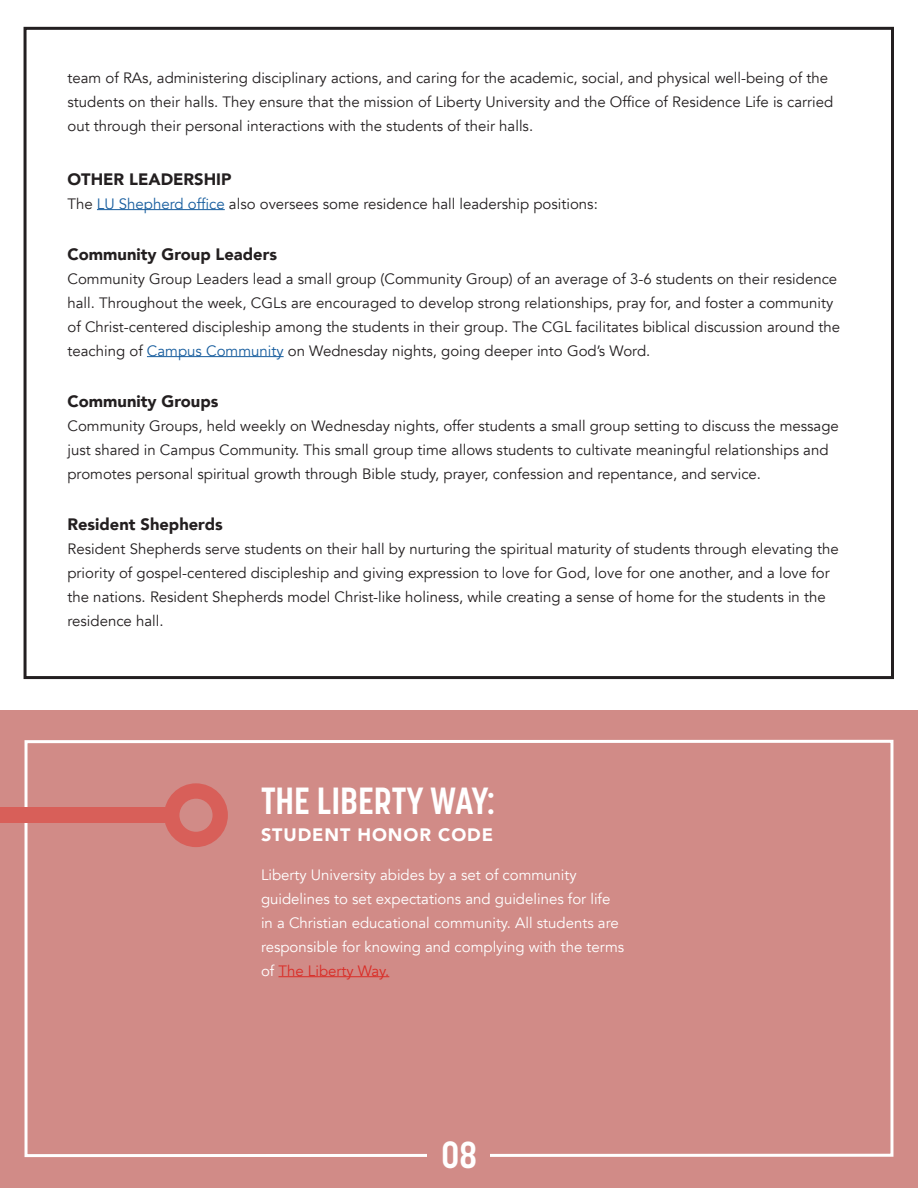
<style>
.page{position:relative;width:918px;height:1188px;background:#fff}
.page>*{position:absolute;margin:0;border:0;box-sizing:border-box;transform-origin:0 0}
.Paragraph_Style_1{font:700 37.5px "Korolev Condensed";color:#fff}
.Paragraph_Style_9{font:900 18px "Avenir";letter-spacing:.05em;color:#fff}
.Paragraph_Style_5{font:900 16.5px "Avenir";color:#231f20}
.Paragraph_Style_9-2{font:900 16.5px "Avenir";color:#231f20}
.Paragraph_Style_7{font:15px/24px "Avenir";color:#231f20}
.Paragraph_Style_7-2{font:15px/24px "Avenir";color:#fff}
.s1{color:#175d9e}
.s2{color:#da2c26}
</style>
<div class="page">
<div style="left:0;top:710px;width:918px;height:478px;background:#d18b87"></div>
<hr style="left:97px;top:209px;width:128px;height:1px;background:#175d9e">
<hr style="left:147px;top:356px;width:137px;height:1px;background:#175d9e">
<hr style="left:279px;top:976px;width:110px;height:1px;background:#da2c26">
<div style="left:24px;top:27px;width:870px;height:652px;border:3px solid #231f20"></div>
<div style="left:25px;top:740px;width:868px;height:417px;border:3px solid #fff"></div>
<div style="left:428px;top:1108px;width:62px;height:67px;background:#d18b87"></div>
<div style="left:0;top:808px;width:213px;height:15px;background:#d85f59"></div>
<svg style="left:164px;top:783px;width:64px;height:64px"></svg>
<p class="Paragraph_Style_7" style="left:68px;top:66px;width:767px">team of RAs, administering disciplinary actions, and caring for the academic, social, and physical well-being of the students on their halls. They ensure that the mission of Liberty University and the Office of Residence Life is carried out through their personal interactions with the students of their halls.</p>
<p class="Paragraph_Style_9-2" style="left:68px;top:165px;width:166px">OTHER LEADERSHIP</p>
<p class="Paragraph_Style_7" style="left:68px;top:192px;width:532px">The <span class="s1">LU Shepherd office</span> also oversees some residence hall leadership positions:</p>
<p class="Paragraph_Style_5" style="left:68px;top:240px;width:211px">Community Group Leaders</p>
<p class="Paragraph_Style_7" style="left:68px;top:267px;width:774px">Community Group Leaders lead a small group (Community Group) of an average of 3-6 students on their residence hall. Throughout the week, CGLs are encouraged to develop strong relationships, pray for, and foster a community of Christ-centered discipleship among the students in their group. The CGL facilitates biblical discussion around the teaching of <span class="s1">Campus Community</span> on Wednesday nights, going deeper into God’s Word.</p>
<p class="Paragraph_Style_5" style="left:68px;top:387px;width:152px">Community Groups</p>
<p class="Paragraph_Style_7" style="left:68px;top:414px;width:773px">Community Groups, held weekly on Wednesday nights, offer students a small group setting to discuss the message just shared in Campus Community. This small group time allows students to cultivate meaningful relationships and promotes personal spiritual growth through Bible study, prayer, confession and repentance, and service.</p>
<p class="Paragraph_Style_5" style="left:68px;top:510px;width:157px">Resident Shepherds</p>
<p class="Paragraph_Style_7" style="left:68px;top:537px;width:773px">Resident Shepherds serve students on their hall by nurturing the spiritual maturity of students through elevating the priority of gospel-centered discipleship and giving expression to love for God, love for one another, and a love for the nations. Resident Shepherds model Christ-like holiness, while creating a sense of home for the students in the residence hall.</p>
<p class="Paragraph_Style_1" style="left:261px;top:778px;width:235px">THE LIBERTY WAY:</p>
<p class="Paragraph_Style_9" style="left:261px;top:819px;width:234px">STUDENT HONOR CODE</p>
<p class="Paragraph_Style_7-2" style="left:261px;top:863px;width:365px">Liberty University abides by a set of community guidelines to set expectations and guidelines for life in a Christian educational community. All students are responsible for knowing and complying with the terms of <span class="s2">The Liberty Way.</span></p>
<p class="Paragraph_Style_1" style="left:442px;top:1132px;width:37px">08</p>
</div>
